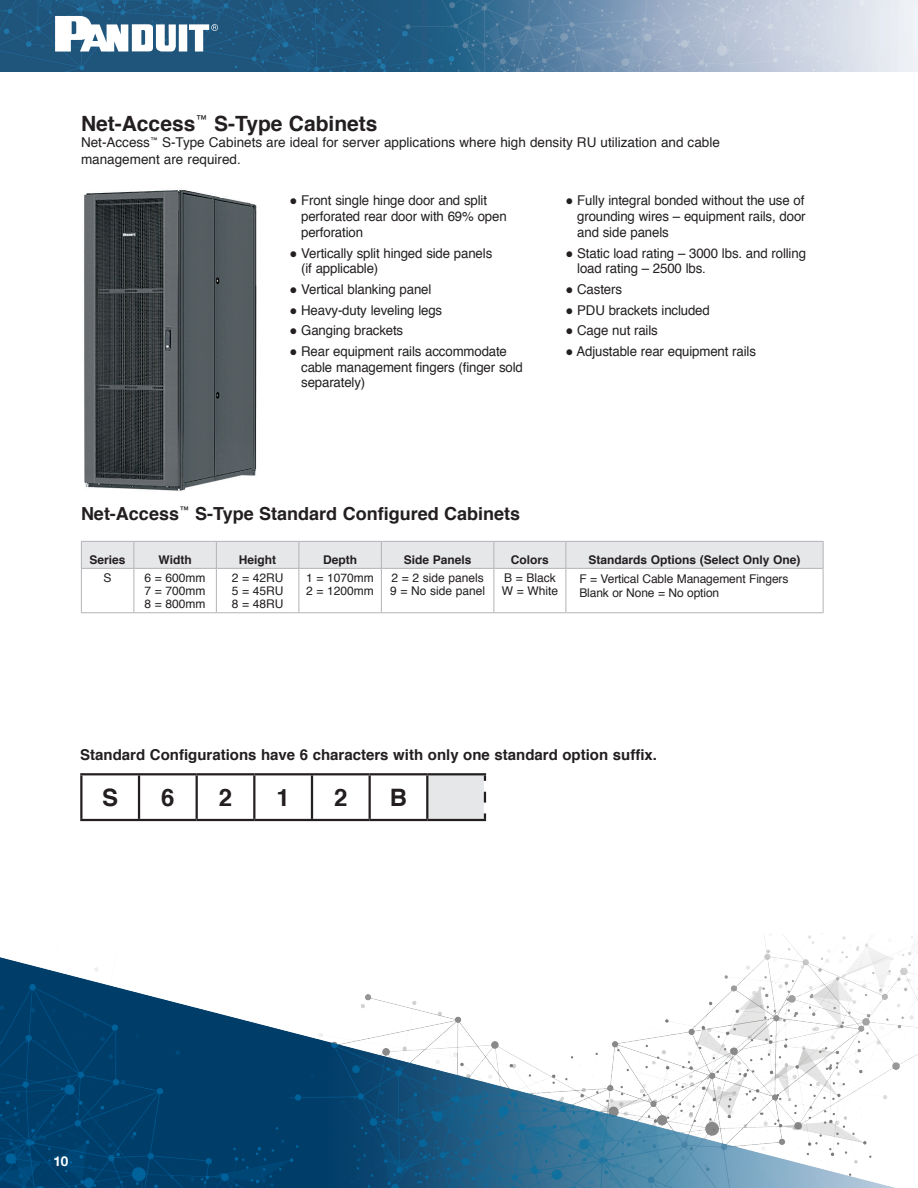
<style>
.page{position:relative;width:918px;height:1188px;background:#fff}
.page>*{position:absolute;margin:0;border:0;box-sizing:border-box;transform-origin:0 0}
.TblBody8C{font:700 24px "Helvetica";color:#231f20}
.Head-Family14{font:700 21px "Helvetica";color:#231f20}
.Head-Family14-2{font:700 18px "Helvetica";color:#231f20}
.Head-Family12{font:700 15px "Helvetica";color:#231f20}
.Bullet9{font:13.5px/15.8px "Helvetica";letter-spacing:-.01em;color:#231f20}
.Body9L{font:13.5px/16.5px "Helvetica";color:#231f20}
.t1{font:700 13.5px "Helvetica Neue";color:#fff}
.TblBody8C-2{font:12px "Helvetica";color:#231f20}
.TblHead8C{font:700 12px "Helvetica";color:#231f20}
.TblBody8L{font:12px "Helvetica";letter-spacing:-.01em;color:#231f20}
</style>
<div class="page">
<img style="left:0;top:0;width:918px;height:71px">
<svg style="left:55px;top:16px;width:163px;height:36px"></svg>
<img style="left:0;top:933px;width:918px;height:255px">
<img style="left:84px;top:190px;width:173px;height:301px">
<div style="left:427px;top:774px;width:58px;height:46px;background:#e6e7e9"></div>
<hr style="left:484px;top:775px;width:2px;height:44px;background:#fff">
<hr style="left:80px;top:773px;width:59px;height:2px;background:#231f20">
<hr style="left:80px;top:775px;width:2px;height:44px;background:#231f20">
<hr style="left:80px;top:819px;width:59px;height:2px;background:#231f20">
<hr style="left:139px;top:773px;width:58px;height:2px;background:#231f20">
<hr style="left:138px;top:775px;width:2px;height:44px;background:#231f20">
<hr style="left:139px;top:819px;width:58px;height:2px;background:#231f20">
<hr style="left:197px;top:773px;width:57px;height:2px;background:#231f20">
<hr style="left:196px;top:775px;width:2px;height:44px;background:#231f20">
<hr style="left:197px;top:819px;width:57px;height:2px;background:#231f20">
<hr style="left:254px;top:773px;width:58px;height:2px;background:#231f20">
<hr style="left:253px;top:775px;width:2px;height:44px;background:#231f20">
<hr style="left:254px;top:819px;width:58px;height:2px;background:#231f20">
<hr style="left:312px;top:773px;width:58px;height:2px;background:#231f20">
<hr style="left:311px;top:775px;width:2px;height:44px;background:#231f20">
<hr style="left:312px;top:819px;width:58px;height:2px;background:#231f20">
<hr style="left:370px;top:773px;width:57px;height:2px;background:#231f20">
<hr style="left:369px;top:775px;width:2px;height:44px;background:#231f20">
<hr style="left:370px;top:819px;width:57px;height:2px;background:#231f20">
<hr style="left:427px;top:773px;width:59px;height:2px;background:#231f20">
<hr style="left:426px;top:775px;width:2px;height:44px;background:#231f20">
<hr style="left:427px;top:819px;width:59px;height:2px;background:#231f20">
<svg style="left:484px;top:813px;width:2px;height:6px"></svg>
<svg style="left:484px;top:775px;width:2px;height:28px"></svg>
<hr style="left:134px;top:569px;width:1px;height:43px;background:#b2b3b7">
<hr style="left:216px;top:569px;width:1px;height:43px;background:#b2b3b7">
<hr style="left:298px;top:569px;width:1px;height:43px;background:#b2b3b7">
<hr style="left:381px;top:569px;width:1px;height:43px;background:#b2b3b7">
<hr style="left:494px;top:569px;width:1px;height:43px;background:#b2b3b7">
<div style="left:81px;top:541px;width:743px;height:27px;background:#e6e7e9"></div>
<hr style="left:81px;top:568px;width:53px;height:1px;background:#b2b3b7">
<hr style="left:134px;top:568px;width:82px;height:1px;background:#b2b3b7">
<hr style="left:216px;top:568px;width:83px;height:1px;background:#b2b3b7">
<hr style="left:299px;top:568px;width:82px;height:1px;background:#b2b3b7">
<hr style="left:381px;top:568px;width:113px;height:1px;background:#b2b3b7">
<hr style="left:494px;top:568px;width:72px;height:1px;background:#b2b3b7">
<hr style="left:566px;top:568px;width:258px;height:1px;background:#b2b3b7">
<hr style="left:81px;top:569px;width:1px;height:43px;background:#b2b3b7">
<hr style="left:81px;top:612px;width:53px;height:1px;background:#b2b3b7">
<hr style="left:134px;top:612px;width:82px;height:1px;background:#b2b3b7">
<hr style="left:216px;top:612px;width:83px;height:1px;background:#b2b3b7">
<hr style="left:299px;top:612px;width:82px;height:1px;background:#b2b3b7">
<hr style="left:381px;top:612px;width:113px;height:1px;background:#b2b3b7">
<hr style="left:494px;top:612px;width:72px;height:1px;background:#b2b3b7">
<hr style="left:566px;top:612px;width:258px;height:1px;background:#b2b3b7">
<hr style="left:566px;top:569px;width:1px;height:43px;background:#b2b3b7">
<hr style="left:823px;top:569px;width:1px;height:43px;background:#b2b3b7">
<p class="Head-Family14" style="left:81px;top:106px;width:298px">Net-Access<sup>™</sup> S-Type Cabinets</p>
<p class="Body9L" style="left:81px;top:135px;width:640px">Net-Access<sup>™</sup> S-Type Cabinets are ideal for server applications where high density RU utilization and cable management are required.</p>
<p class="Bullet9" style="left:301px;top:193px;width:207px;text-indent:-12px">● Front single hinge door and split perforated rear door with 69% open perforation</p>
<p class="Bullet9" style="left:301px;top:245px;width:193px;text-indent:-12px">● Vertically split hinged side panels (if applicable)</p>
<p class="Bullet9" style="left:289px;top:282px;width:143px">● Vertical blanking panel</p>
<p class="Bullet9" style="left:289px;top:302px;width:154px">● Heavy-duty leveling legs</p>
<p class="Bullet9" style="left:289px;top:323px;width:115px">● Ganging brackets</p>
<p class="Bullet9" style="left:301px;top:344px;width:223px;text-indent:-12px">● Rear equipment rails accommodate cable management fingers (finger sold separately)</p>
<p class="Bullet9" style="left:577px;top:193px;width:230px;text-align:justify;text-indent:-12px">● Fully integral bonded without the use of grounding wires – equipment rails, door and side panels</p>
<p class="Bullet9" style="left:577px;top:245px;width:230px;text-indent:-12px">● Static load rating – 3000 lbs. and rolling load rating – 2500 lbs.</p>
<p class="Bullet9" style="left:565px;top:282px;width:58px">● Casters</p>
<p class="Bullet9" style="left:565px;top:302px;width:146px">● PDU brackets included</p>
<p class="Bullet9" style="left:565px;top:323px;width:94px">● Cage nut rails</p>
<p class="Bullet9" style="left:565px;top:344px;width:192px">● Adjustable rear equipment rails</p>
<p class="Head-Family14-2" style="left:81px;top:500px;width:441px">Net-Access<sup>™</sup> S-Type Standard Configured Cabinets</p>
<p class="TblHead8C" style="left:90px;top:550px;width:38px">Series</p>
<p class="TblHead8C" style="left:159px;top:550px;width:35px">Width</p>
<p class="TblHead8C" style="left:239px;top:550px;width:39px">Height</p>
<p class="TblHead8C" style="left:323px;top:550px;width:35px">Depth</p>
<p class="TblHead8C" style="left:404px;top:550px;width:69px">Side Panels</p>
<p class="TblHead8C" style="left:511px;top:550px;width:40px">Colors</p>
<p class="TblHead8C" style="left:588px;top:550px;width:214px">Standards Options (Select Only One)</p>
<p class="TblBody8C-2" style="left:104px;top:568px;width:10px">S</p>
<p class="TblBody8C-2" style="left:145px;top:568px;width:63px">6 = 600mm</p>
<p class="TblBody8C-2" style="left:145px;top:582px;width:63px">7 = 700mm</p>
<p class="TblBody8C-2" style="left:145px;top:595px;width:63px">8 = 800mm</p>
<p class="TblBody8C-2" style="left:391px;top:568px;width:94px">2 = 2 side panels</p>
<p class="TblBody8C-2" style="left:390px;top:582px;width:97px">9 = No side panel</p>
<p class="TblBody8C-2" style="left:232px;top:568px;width:53px">2 = 42RU</p>
<p class="TblBody8C-2" style="left:232px;top:582px;width:53px">5 = 45RU</p>
<p class="TblBody8C-2" style="left:232px;top:595px;width:53px">8 = 48RU</p>
<p class="TblBody8C-2" style="left:504px;top:568px;width:53px">B = Black</p>
<p class="TblBody8C-2" style="left:502px;top:582px;width:58px">W = White</p>
<p class="TblBody8C-2" style="left:306px;top:568px;width:69px">1 = 1070mm</p>
<p class="TblBody8C-2" style="left:306px;top:582px;width:69px">2 = 1200mm</p>
<p class="TblBody8L" style="left:579px;top:570px;width:211px">F = Vertical Cable Management Fingers</p>
<p class="TblBody8L" style="left:579px;top:583px;width:141px">Blank or None = No option</p>
<p class="Head-Family12" style="left:80px;top:743px;width:578px">Standard Configurations have 6 characters with only one standard option suffix.</p>
<p class="TblBody8C" style="left:102px;top:778px;width:18px">S</p>
<p class="TblBody8C" style="left:161px;top:778px;width:15px">6</p>
<p class="TblBody8C" style="left:219px;top:778px;width:15px">2</p>
<p class="TblBody8C" style="left:276px;top:778px;width:15px">1</p>
<p class="TblBody8C" style="left:334px;top:778px;width:15px">2</p>
<p class="TblBody8C" style="left:390px;top:778px;width:19px">B</p>
<p class="t1" style="left:53px;top:1151px;width:17px">10</p>
</div>
